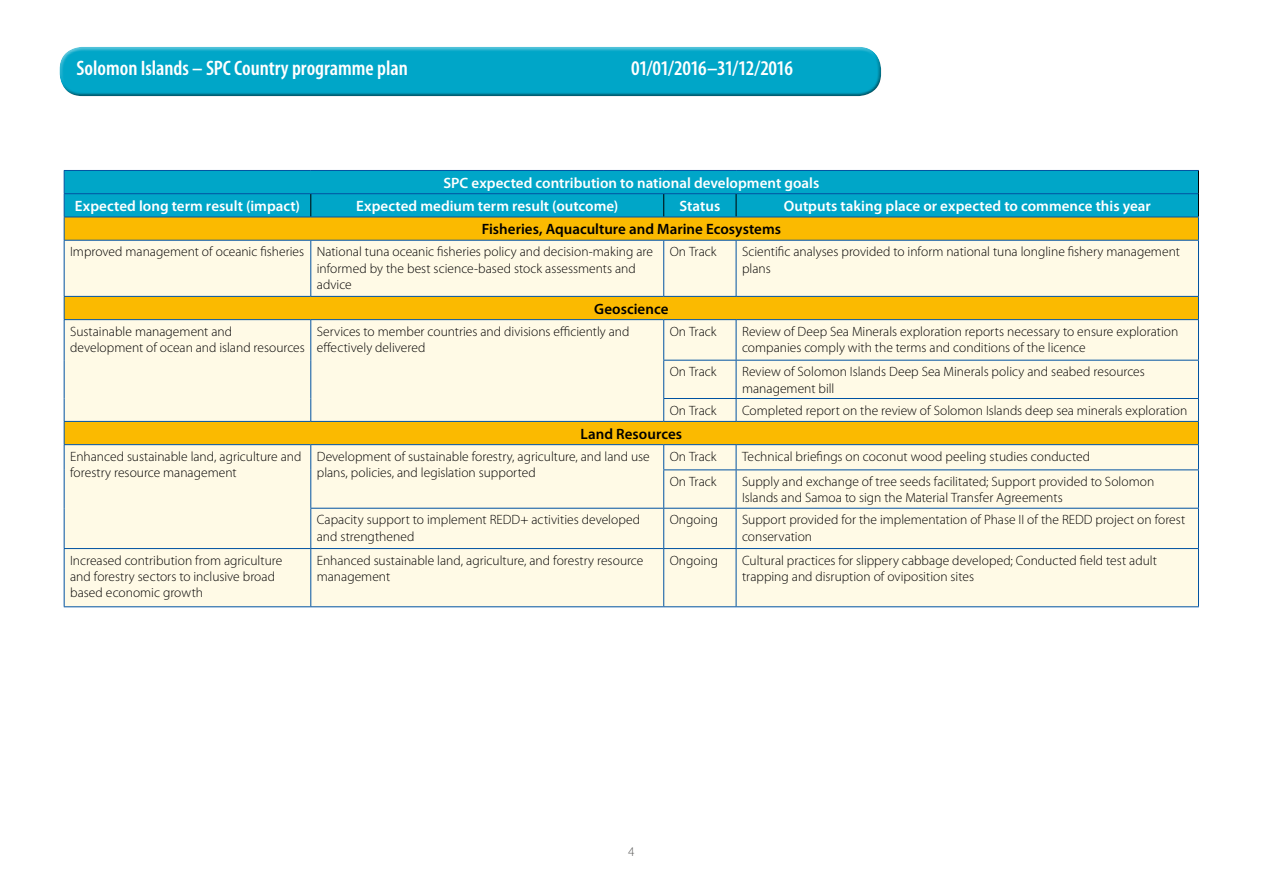
<style>
.page{position:relative;width:1263px;height:893px;background:#fff}
.page>*{position:absolute;margin:0;border:0;box-sizing:border-box;transform-origin:0 0}
.t1{font:600 condensed 21px "Myriad Pro";color:#fff}
.t2{font:600 condensed 21px "Myriad Pro";letter-spacing:-.025em;color:#fff}
.t3{font:600 15px "Myriad Pro";color:#fff}
.t4{font:600 15px "Myriad Pro";color:#000}
.t5{font:300 13.5px/16.2px "Myriad Pro";color:#000}
.t6{font:300 13.5px "Source Sans Pro";color:#575756}
</style>
<div class="page">
<div style="left:59px;top:47px;width:822px;height:40px;background:#fff;opacity:.45"></div>
<div style="left:59px;top:53px;width:822px;height:45px;background:#000;opacity:.45"></div>
<div style="left:65px;top:171px;width:1133px;height:46px;background:#00a6c8"></div>
<div style="left:65px;top:218px;width:1133px;height:22px;background:#fbba00"></div>
<svg style="left:65px;top:241px;width:1133px;height:365px;background:#fdf1c9"></svg>
<hr style="left:64px;top:193px;width:247px;height:1px;background:#0052a1">
<hr style="left:311px;top:193px;width:353px;height:1px;background:#0052a1">
<hr style="left:664px;top:193px;width:72px;height:1px;background:#0052a1">
<hr style="left:736px;top:193px;width:462px;height:1px;background:#0052a1">
<hr style="left:310px;top:241px;width:1px;height:55px;background:#0052a1">
<hr style="left:663px;top:241px;width:1px;height:55px;background:#0052a1">
<hr style="left:736px;top:241px;width:1px;height:55px;background:#0052a1">
<hr style="left:310px;top:320px;width:1px;height:40px;background:#0052a1">
<hr style="left:663px;top:320px;width:1px;height:40px;background:#0052a1">
<hr style="left:736px;top:320px;width:1px;height:40px;background:#0052a1">
<hr style="left:310px;top:360px;width:1px;height:38px;background:#0052a1">
<hr style="left:663px;top:360px;width:73px;height:1px;background:#0052a1">
<hr style="left:663px;top:361px;width:1px;height:37px;background:#0052a1">
<hr style="left:736px;top:360px;width:463px;height:1px;background:#0052a1">
<hr style="left:736px;top:361px;width:1px;height:37px;background:#0052a1">
<svg style="left:310px;top:398px;width:1px;height:23px"></svg>
<hr style="left:663px;top:398px;width:73px;height:1px;background:#0052a1">
<svg style="left:663px;top:399px;width:1px;height:22px"></svg>
<hr style="left:736px;top:398px;width:463px;height:1px;background:#0052a1">
<svg style="left:736px;top:399px;width:1px;height:22px"></svg>
<svg style="left:310px;top:445px;width:1px;height:25px"></svg>
<svg style="left:663px;top:445px;width:1px;height:24px"></svg>
<svg style="left:736px;top:445px;width:1px;height:24px"></svg>
<hr style="left:310px;top:470px;width:1px;height:38px;background:#0052a1">
<hr style="left:663px;top:469px;width:73px;height:1px;background:#0052a1">
<hr style="left:663px;top:470px;width:1px;height:38px;background:#0052a1">
<hr style="left:736px;top:469px;width:463px;height:1px;background:#0052a1">
<hr style="left:736px;top:470px;width:1px;height:38px;background:#0052a1">
<hr style="left:310px;top:508px;width:354px;height:1px;background:#0052a1">
<hr style="left:310px;top:509px;width:1px;height:39px;background:#0052a1">
<hr style="left:664px;top:508px;width:72px;height:1px;background:#0052a1">
<hr style="left:663px;top:509px;width:1px;height:39px;background:#0052a1">
<hr style="left:736px;top:508px;width:463px;height:1px;background:#0052a1">
<hr style="left:736px;top:509px;width:1px;height:39px;background:#0052a1">
<hr style="left:64px;top:548px;width:247px;height:1px;background:#0052a1">
<hr style="left:311px;top:548px;width:353px;height:1px;background:#0052a1">
<hr style="left:310px;top:549px;width:1px;height:57px;background:#0052a1">
<hr style="left:664px;top:548px;width:72px;height:1px;background:#0052a1">
<hr style="left:663px;top:549px;width:1px;height:57px;background:#0052a1">
<hr style="left:736px;top:548px;width:463px;height:1px;background:#0052a1">
<hr style="left:736px;top:549px;width:1px;height:57px;background:#0052a1">
<svg style="left:310px;top:194px;width:1px;height:23px"></svg>
<svg style="left:663px;top:194px;width:1px;height:23px"></svg>
<svg style="left:736px;top:194px;width:1px;height:23px"></svg>
<hr style="left:64px;top:170px;width:247px;height:1px;background:#0052a1">
<hr style="left:311px;top:170px;width:353px;height:1px;background:#0052a1">
<hr style="left:664px;top:170px;width:72px;height:1px;background:#0052a1">
<hr style="left:736px;top:170px;width:463px;height:1px;background:#0052a1">
<hr style="left:64px;top:606px;width:247px;height:1px;background:#0052a1">
<hr style="left:311px;top:606px;width:353px;height:1px;background:#0052a1">
<hr style="left:664px;top:606px;width:72px;height:1px;background:#0052a1">
<hr style="left:736px;top:606px;width:463px;height:1px;background:#0052a1">
<hr style="left:64px;top:217px;width:247px;height:1px;background:#0052a1">
<hr style="left:311px;top:217px;width:353px;height:1px;background:#0052a1">
<hr style="left:664px;top:217px;width:72px;height:1px;background:#0052a1">
<hr style="left:736px;top:217px;width:463px;height:1px;background:#0052a1">
<svg style="left:64px;top:171px;width:1px;height:69px"></svg>
<svg style="left:1198px;top:171px;width:1px;height:69px"></svg>
<hr style="left:64px;top:240px;width:247px;height:1px;background:#0052a1">
<hr style="left:64px;top:241px;width:1px;height:55px;background:#0052a1">
<hr style="left:311px;top:240px;width:353px;height:1px;background:#0052a1">
<hr style="left:664px;top:240px;width:72px;height:1px;background:#0052a1">
<hr style="left:736px;top:240px;width:463px;height:1px;background:#0052a1">
<hr style="left:1198px;top:241px;width:1px;height:55px;background:#0052a1">
<hr style="left:64px;top:296px;width:247px;height:1px;background:#0052a1">
<svg style="left:64px;top:297px;width:1px;height:22px"></svg>
<hr style="left:311px;top:296px;width:353px;height:1px;background:#0052a1">
<hr style="left:664px;top:296px;width:72px;height:1px;background:#0052a1">
<hr style="left:736px;top:296px;width:463px;height:1px;background:#0052a1">
<svg style="left:1198px;top:297px;width:1px;height:22px"></svg>
<hr style="left:64px;top:319px;width:247px;height:1px;background:#0052a1">
<hr style="left:64px;top:320px;width:1px;height:40px;background:#0052a1">
<hr style="left:311px;top:319px;width:353px;height:1px;background:#0052a1">
<hr style="left:664px;top:319px;width:72px;height:1px;background:#0052a1">
<hr style="left:736px;top:319px;width:463px;height:1px;background:#0052a1">
<hr style="left:1198px;top:320px;width:1px;height:40px;background:#0052a1">
<hr style="left:64px;top:360px;width:1px;height:38px;background:#0052a1">
<hr style="left:1198px;top:361px;width:1px;height:37px;background:#0052a1">
<hr style="left:64px;top:421px;width:247px;height:1px;background:#0052a1">
<hr style="left:311px;top:421px;width:353px;height:1px;background:#0052a1">
<hr style="left:664px;top:421px;width:72px;height:1px;background:#0052a1">
<hr style="left:736px;top:421px;width:463px;height:1px;background:#0052a1">
<hr style="left:64px;top:444px;width:247px;height:1px;background:#0052a1">
<svg style="left:64px;top:398px;width:1px;height:72px"></svg>
<hr style="left:311px;top:444px;width:353px;height:1px;background:#0052a1">
<hr style="left:664px;top:444px;width:72px;height:1px;background:#0052a1">
<hr style="left:736px;top:444px;width:463px;height:1px;background:#0052a1">
<svg style="left:1198px;top:399px;width:1px;height:70px"></svg>
<hr style="left:64px;top:470px;width:1px;height:38px;background:#0052a1">
<hr style="left:1198px;top:470px;width:1px;height:38px;background:#0052a1">
<hr style="left:64px;top:508px;width:1px;height:40px;background:#0052a1">
<hr style="left:1198px;top:509px;width:1px;height:39px;background:#0052a1">
<hr style="left:64px;top:549px;width:1px;height:57px;background:#0052a1">
<hr style="left:1198px;top:549px;width:1px;height:57px;background:#0052a1">
<h1 class="t1" style="left:77px;top:55px;width:333px">Solomon Islands – SPC Country programme plan</h1>
<h1 class="t2" style="left:631px;top:55px;width:163px">01/01/2016–31/12/2016</h1>
<p class="t3" style="left:443px;top:173px;width:377px">SPC expected contribution to national development goals</p>
<p class="t3" style="left:75px;top:196px;width:227px">Expected long term result (impact)</p>
<p class="t3" style="left:356px;top:196px;width:264px">Expected medium term result (outcome)</p>
<p class="t3" style="left:680px;top:196px;width:42px">Status</p>
<p class="t3" style="left:784px;top:196px;width:368px">Outputs taking place or expected to commence this year</p>
<p class="t4" style="left:482px;top:220px;width:301px">Fisheries, Aquaculture and Marine Ecosystems</p>
<p class="t5" style="left:317px;top:244px;width:338px;text-indent:-247px">Improved management of oceanic fisheries National tuna oceanic fisheries policy and decision-making are informed by the best science-based stock assessments and advice</p>
<p class="t5" style="left:670px;top:244px;width:48px">On Track</p>
<p class="t5" style="left:742px;top:244px;width:439px">Scientific analyses provided to inform national tuna longline fishery management plans</p>
<p class="t4" style="left:594px;top:299px;width:76px">Geoscience</p>
<p class="t5" style="left:70px;top:323px;width:236px">Sustainable management and development of ocean and island resources</p>
<p class="t5" style="left:317px;top:323px;width:314px">Services to member countries and divisions efficiently and effectively delivered</p>
<p class="t5" style="left:670px;top:323px;width:48px">On Track</p>
<p class="t5" style="left:742px;top:323px;width:438px">Review of Deep Sea Minerals exploration reports necessary to ensure exploration companies comply with the terms and conditions of the licence</p>
<p class="t5" style="left:670px;top:364px;width:48px">On Track</p>
<p class="t5" style="left:742px;top:364px;width:404px">Review of Solomon Islands Deep Sea Minerals policy and seabed resources management bill</p>
<p class="t5" style="left:670px;top:402px;width:48px">On Track</p>
<p class="t5" style="left:742px;top:402px;width:447px">Completed report on the review of Solomon Islands deep sea minerals exploration</p>
<p class="t4" style="left:581px;top:424px;width:103px">Land Resources</p>
<p class="t5" style="left:70px;top:448px;width:233px">Enhanced sustainable land, agriculture and forestry resource management</p>
<p class="t5" style="left:317px;top:448px;width:334px">Development of sustainable forestry, agriculture, and land use plans, policies, and legislation supported</p>
<p class="t5" style="left:670px;top:448px;width:48px">On Track</p>
<p class="t5" style="left:742px;top:448px;width:350px">Technical briefings on coconut wood peeling studies conducted</p>
<p class="t5" style="left:670px;top:473px;width:48px">On Track</p>
<p class="t5" style="left:742px;top:473px;width:414px">Supply and exchange of tree seeds facilitated; Support provided to Solomon<br>Islands and Samoa to sign the Material Transfer Agreements</p>
<p class="t5" style="left:317px;top:512px;width:325px">Capacity support to implement REDD+ activities developed and strengthened</p>
<p class="t5" style="left:670px;top:512px;width:50px">Ongoing</p>
<p class="t5" style="left:742px;top:512px;width:445px">Support provided for the implementation of Phase II of the REDD project on forest conservation</p>
<p class="t5" style="left:70px;top:552px;width:214px">Increased contribution from agriculture and forestry sectors to inclusive broad based economic growth</p>
<p class="t5" style="left:317px;top:552px;width:328px">Enhanced sustainable land, agriculture, and forestry resource management</p>
<p class="t5" style="left:670px;top:552px;width:50px">Ongoing</p>
<p class="t5" style="left:742px;top:552px;width:416px">Cultural practices for slippery cabbage developed; Conducted field test adult trapping and disruption of oviposition sites</p>
<p class="t6" style="left:628px;top:844px;width:8px">4</p>
</div>
